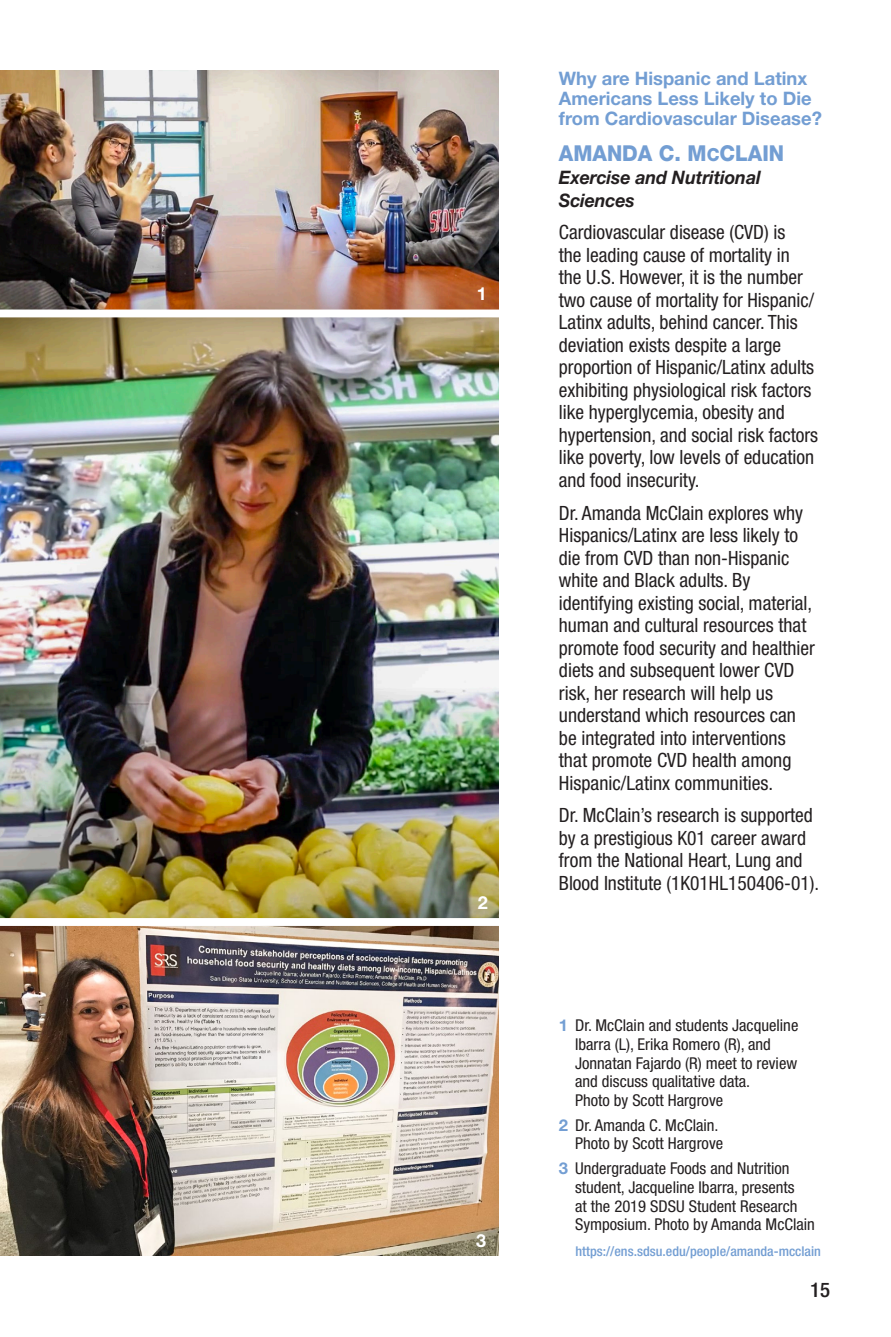
<style>
.page{position:relative;width:891px;height:1337px;background:#fff}
.page>*{position:absolute;margin:0;border:0;box-sizing:border-box;transform-origin:0 0}
.h2__Name{font:800 22.05px "Helvetica Neue LT Std";color:#739ed3;scale:.94 1}
.t1{font:500 condensed 20.25px "Helvetica Neue LT Std";color:#231f20}
.p__Body_Text{font:condensed 19.8px/22.5px "Helvetica Neue LT Std";color:#231f20}
.h1__Eyebrow{font:700 18.45px/20.2px "Helvetica Neue LT Std";color:#739ed3}
.h3__Field_of_Study{font:italic 700 18.45px/22.5px "Helvetica Neue LT Std";letter-spacing:-.005em;color:#231f20;scale:.96 1}
.t2{font:700 18px "Helvetica Neue LT Std";color:#fff}
.p2_Captions{font:condensed 16.2px/18.7px "Helvetica Neue LT Std";color:#231f20}
.p5_websites{font:500 condensed 13.5px "Helvetica Neue LT Std";color:#739ed3;scale:1.04 1}
.s1{font-size:18px}
.s2{font-weight:700;font-stretch:normal;color:#739ed3}
</style>
<div class="page">
<img style="left:0;top:317px;width:498px;height:601px">
<img style="left:1px;top:71px;width:497px;height:238px">
<img style="left:0;top:864px;width:1px;height:392px">
<img style="left:0;top:71px;width:1px;height:378px">
<img style="left:0;top:926px;width:498px;height:330px">
<div style="left:0;top:918px;width:520px;height:8px;background:#fff"></div>
<div style="left:0;top:309px;width:520px;height:8px;background:#fff"></div>
<p class="t2" style="left:477px;top:282px;width:12px">1</p>
<p class="t2" style="left:478px;top:891px;width:12px">2</p>
<p class="t2" style="left:476px;top:1229px;width:12px">3</p>
<p class="h1__Eyebrow" style="left:559px;top:68px;width:265px">Why are Hispanic and Latinx<br>Americans Less Likely to Die from Cardiovascular Disease?</p>
<p class="h2__Name" style="left:559px;top:140px;width:241px">AMANDA C. M<span class="s1">C</span>CLAIN</p>
<p class="h3__Field_of_Study" style="left:559px;top:166px;width:212px">Exercise and Nutritional<br>Sciences</p>
<p class="p__Body_Text" style="left:559px;top:221px;width:261px">Cardiovascular disease (CVD) is<br>the leading cause of mortality in<br>the U.S. However, it is the number two cause of mortality for Hispanic/ Latinx adults, behind cancer. This deviation exists despite a large proportion of Hispanic/Latinx adults exhibiting physiological risk factors like hyperglycemia, obesity and hypertension, and social risk factors like poverty, low levels of education and food insecurity.</p>
<p class="p__Body_Text" style="left:559px;top:501px;width:258px">Dr. Amanda McClain explores why<br>Hispanics/Latinx are less likely to die from CVD than non-Hispanic white and Black adults. By identifying existing social, material, human and cultural resources that promote food security and healthier diets and subsequent lower CVD risk, her research will help us understand which resources can be integrated into interventions that promote CVD health among<br>Hispanic/Latinx communities.</p>
<p class="p__Body_Text" style="left:559px;top:804px;width:262px">Dr. McClain’s research is supported by a prestigious K01 career award from the National Heart, Lung and Blood Institute (1K01HL150406-01).</p>
<p class="p2_Captions" style="left:575px;top:1016px;width:225px;text-indent:-16px"><span class="s2">1</span> Dr. McClain and students Jacqueline<br>Ibarra (L), Erika Romero (R), and<br>Jonnatan Fajardo (R) meet to review and discuss qualitative data.<br>Photo by Scott Hargrove</p>
<p class="p2_Captions" style="left:559px;top:1115px;width:166px;text-align:right"><span class="s2">2</span> Dr. Amanda C. McClain.<br>Photo by Scott Hargrove</p>
<p class="p2_Captions" style="left:575px;top:1159px;width:241px;text-indent:-16px"><span class="s2">3</span> Undergraduate Foods and Nutrition student, Jacqueline Ibarra, presents<br>at the 2019 SDSU Student Research Symposium. Photo by Amanda McClain</p>
<p class="p5_websites" style="left:575px;top:1242px;width:238px">https://ens.sdsu.edu/people/amanda-mcclain</p>
<p class="t1" style="left:810px;top:1277px;width:22px">15</p>
</div>
